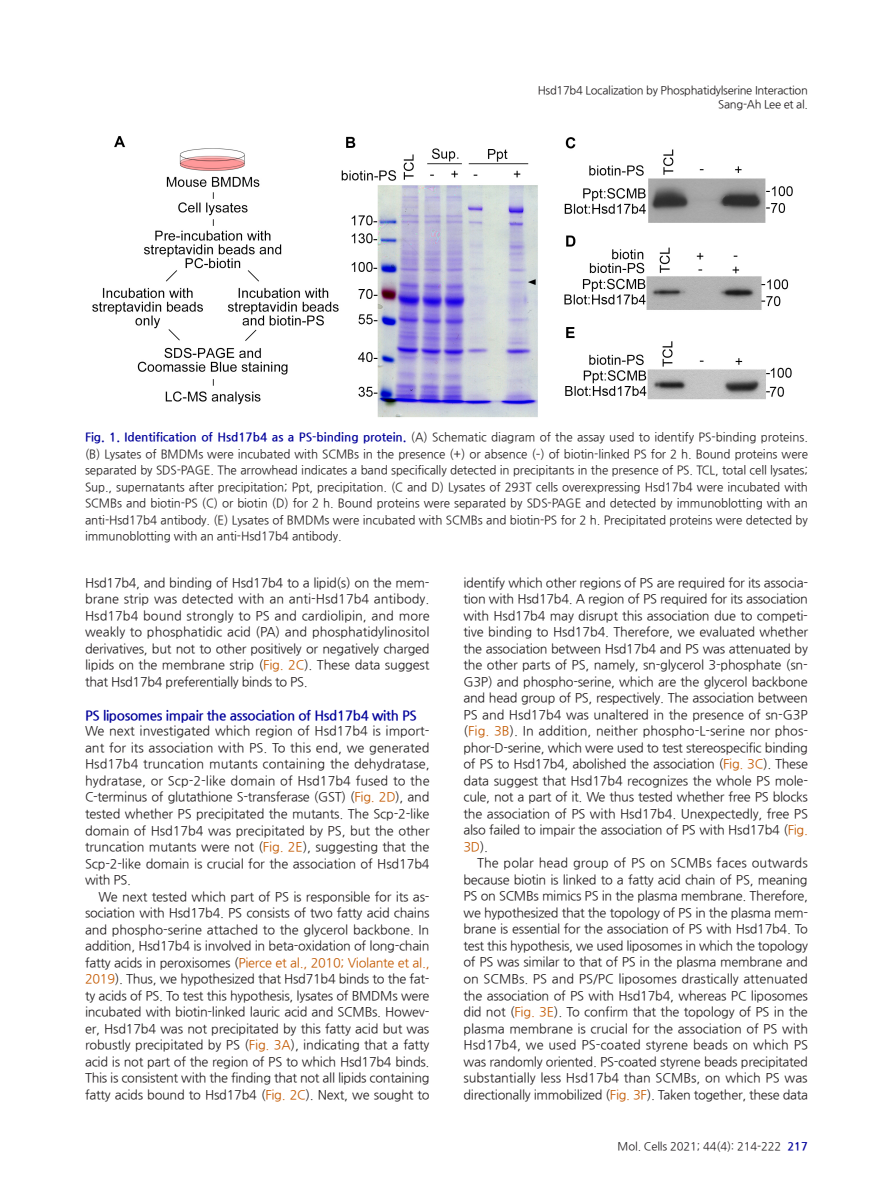
<style>
.page{position:relative;width:893px;height:1191px;background:#fff}
.page>*{position:absolute;margin:0;border:0;box-sizing:border-box;transform-origin:0 0}
.t1{font:700 13.5px "Nanum Gothic";letter-spacing:-.025em;color:#00009a}
.t2{font:12.75px/16.5px "Nanum Gothic";letter-spacing:-.025em;color:#231f20;text-align:justify}
.t3{font:12px/16.5px "Nanum Gothic";letter-spacing:-.01em;color:#231f20;text-align:justify}
.t4{font:11.25px/13.5px "Nanum Gothic";letter-spacing:-.025em;color:#231f20;text-align:right}
.s1{font-weight:700;color:#00009a}
.s2{color:#c35900}
</style>
<div class="page">
<img style="left:92px;top:136px;width:701px;height:282px">
<p class="t4" style="left:538px;top:84px;width:272px">Hsd17b4 Localization by Phosphatidylserine Interaction<br>Sang-Ah Lee et al.</p>
<p class="t3" style="left:85px;top:429px;width:724px"><span class="s1">Fig. 1. Identification of Hsd17b4 as a PS-binding protein.</span> (A) Schematic diagram of the assay used to identify PS-binding proteins. (B) Lysates of BMDMs were incubated with SCMBs in the presence (+) or absence (–) of biotin-linked PS for 2 h. Bound proteins were separated by SDS-PAGE. The arrowhead indicates a band specifically detected in precipitants in the presence of PS. TCL, total cell lysates; Sup., supernatants after precipitation; Ppt, precipitation. (C and D) Lysates of 293T cells overexpressing Hsd17b4 were incubated with SCMBs and biotin-PS (C) or biotin (D) for 2 h. Bound proteins were separated by SDS-PAGE and detected by immunoblotting with an anti-Hsd17b4 antibody. (E) Lysates of BMDMs were incubated with SCMBs and biotin-PS for 2 h. Precipitated proteins were detected by immunoblotting with an anti-Hsd17b4 antibody.</p>
<p class="t2" style="left:85px;top:575px;width:346px">Hsd17b4, and binding of Hsd17b4 to a lipid(s) on the mem&shy;brane strip was detected with an anti-Hsd17b4 antibody.<br>Hsd17b4 bound strongly to PS and cardiolipin, and more weakly to phosphatidic acid (PA) and phosphatidylinositol derivatives, but not to other positively or negatively charged lipids on the membrane strip (<span class="s2">Fig. 2C</span>). These data suggest that Hsd17b4 preferentially binds to PS.</p>
<p class="t1" style="left:85px;top:708px;width:333px">PS liposomes impair the association of Hsd17b4 with PS</p>
<p class="t2" style="left:85px;top:723px;width:346px">We next investigated which region of Hsd17b4 is import&shy;ant for its association with PS. To this end, we generated Hsd17b4 truncation mutants containing the dehydratase, hydratase, or Scp-2-like domain of Hsd17b4 fused to the C-terminus of glutathione S-transferase (GST) (<span class="s2">Fig. 2D</span>), and tested whether PS precipitated the mutants. The Scp-2-like domain of Hsd17b4 was precipitated by PS, but the other truncation mutants were not (<span class="s2">Fig. 2E</span>), suggesting that the Scp-2-like domain is crucial for the association of Hsd17b4 with PS.</p>
<p class="t2" style="left:85px;top:888px;width:346px;text-indent:14px">We next tested which part of PS is responsible for its as&shy;sociation with Hsd17b4. PS consists of two fatty acid chains and phospho-serine attached to the glycerol backbone. In addition, Hsd17b4 is involved in beta-oxidation of long-chain fatty acids in peroxisomes (<span class="s2">Pierce et al., 2010; Violante et al., 2019</span>). Thus, we hypothesized that Hsd71b4 binds to the fat&shy;ty acids of PS. To test this hypothesis, lysates of BMDMs were incubated with biotin-linked lauric acid and SCMBs. Howev&shy;er, Hsd17b4 was not precipitated by this fatty acid but was robustly precipitated by PS (<span class="s2">Fig. 3A</span>), indicating that a fatty acid is not part of the region of PS to which Hsd17b4 binds.<br>This is consistent with the finding that not all lipids containing fatty acids bound to Hsd17b4 (<span class="s2">Fig. 2C</span>). Next, we sought to</p>
<p class="t2" style="left:463px;top:575px;width:346px">identify which other regions of PS are required for its associa&shy;tion with Hsd17b4. A region of PS required for its association with Hsd17b4 may disrupt this association due to competi&shy;tive binding to Hsd17b4. Therefore, we evaluated whether the association between Hsd17b4 and PS was attenuated by the other parts of PS, namely, sn-glycerol 3-phosphate (sn-G3P) and phospho-serine, which are the glycerol backbone and head group of PS, respectively. The association between PS and Hsd17b4 was unaltered in the presence of sn-G3P (<span class="s2">Fig. 3B</span>). In addition, neither phospho-L-serine nor phos&shy;phor-D-serine, which were used to test stereospecific binding of PS to Hsd17b4, abolished the association (<span class="s2">Fig. 3C</span>). These data suggest that Hsd17b4 recognizes the whole PS mole&shy;cule, not a part of it. We thus tested whether free PS blocks the association of PS with Hsd17b4. Unexpectedly, free PS also failed to impair the association of PS with Hsd17b4 (<span class="s2">Fig.<br>3D</span>).</p>
<p class="t2" style="left:463px;top:855px;width:346px;text-indent:14px">The polar head group of PS on SCMBs faces outwards because biotin is linked to a fatty acid chain of PS, meaning PS on SCMBs mimics PS in the plasma membrane. Therefore, we hypothesized that the topology of PS in the plasma mem&shy;brane is essential for the association of PS with Hsd17b4. To test this hypothesis, we used liposomes in which the topology of PS was similar to that of PS in the plasma membrane and on SCMBs. PS and PS/PC liposomes drastically attenuated the association of PS with Hsd17b4, whereas PC liposomes did not (<span class="s2">Fig. 3E</span>). To confirm that the topology of PS in the plasma membrane is crucial for the association of PS with Hsd17b4, we used PS-coated styrene beads on which PS was randomly oriented. PS-coated styrene beads precipitated substantially less Hsd17b4 than SCMBs, on which PS was directionally immobilized (<span class="s2">Fig. 3F</span>). Taken together, these data</p>
<p class="t4" style="left:618px;top:1139px;width:192px">Mol. Cells 2021; 44(4): 214-222 <span class="s1">217</span></p>
</div>
